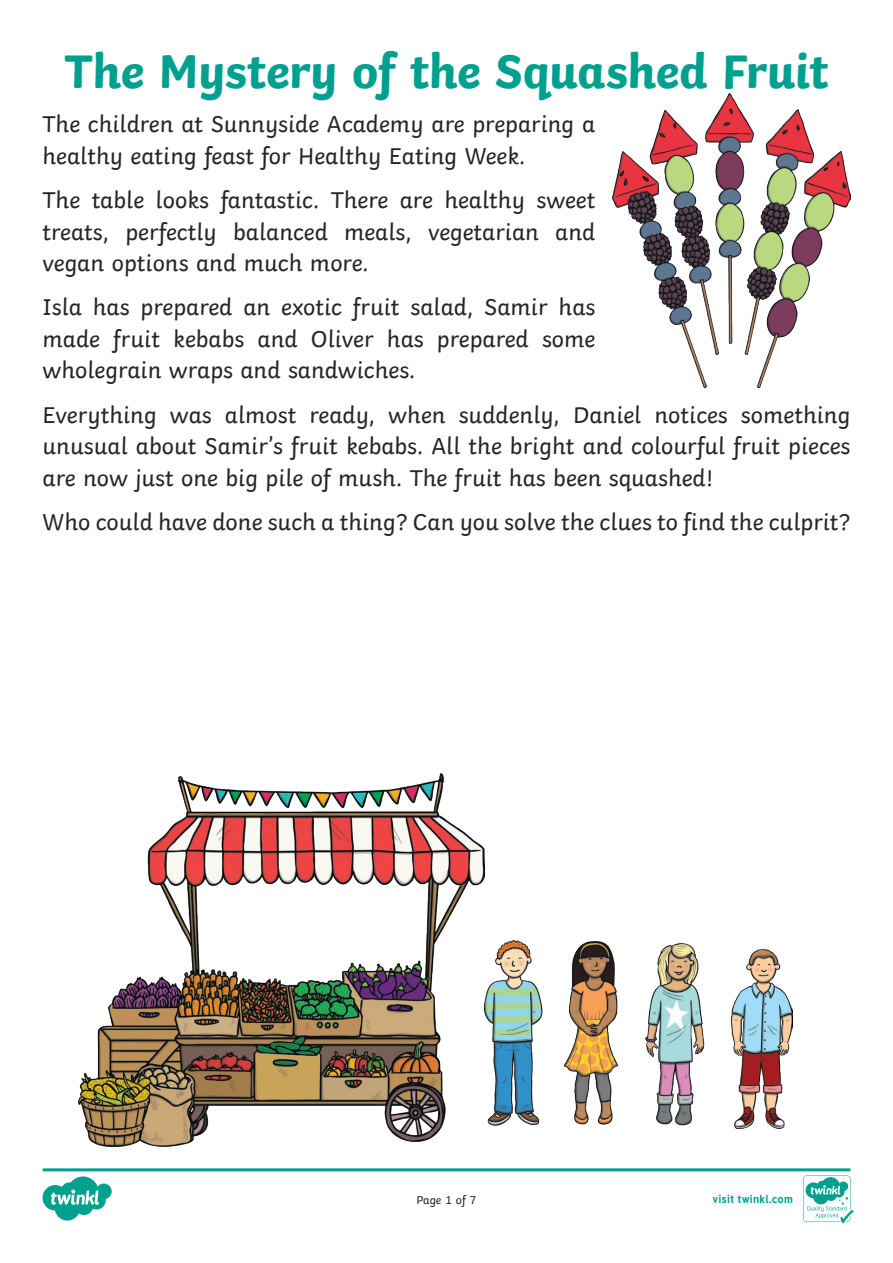
<style>
.page{position:relative;width:893px;height:1263px;background:#fff}
.page>*{position:absolute;margin:0;border:0;box-sizing:border-box;transform-origin:0 0}
.Heading_1{font:700 49.5px "Twinkl";letter-spacing:-.01em;color:#00a08f}
.KS1_Body_Copy{font:24px/31.5px "Twinkl";color:#282526;text-align:justify}
.t1{font:12px "Twinkl";letter-spacing:-.005em;color:#282526}
.t2{font:700 11.4px "Tuffy";letter-spacing:.015em;color:#00a08f}
</style>
<div class="page">
<img style="left:79px;top:774px;width:406px;height:372px">
<img style="left:612px;top:94px;width:238px;height:293px">
<img style="left:485px;top:941px;width:308px;height:188px">
<svg style="left:43px;top:1168px;width:810px;height:55px"></svg>
<p class="Heading_1" style="left:64px;top:31px;width:766px">The Mystery of the Squashed Fruit</p>
<p class="KS1_Body_Copy" style="left:43px;top:106px;width:554px">The children at Sunnyside Academy are preparing a healthy eating feast for Healthy Eating Week.</p>
<p class="KS1_Body_Copy" style="left:43px;top:182px;width:554px">The table looks fantastic. There are healthy sweet treats, perfectly balanced meals, vegetarian and vegan options and much more.</p>
<p class="KS1_Body_Copy" style="left:43px;top:289px;width:554px">Isla has prepared an exotic fruit salad, Samir has made fruit kebabs and Oliver has prepared some wholegrain wraps and sandwiches.</p>
<p class="KS1_Body_Copy" style="left:43px;top:397px;width:809px">Everything was almost ready, when suddenly, Daniel notices something unusual about Samir’s fruit kebabs. All the bright and colourful fruit pieces are now just one big pile of mush. The fruit has been squashed!</p>
<p class="KS1_Body_Copy" style="left:43px;top:504px;width:809px">Who could have done such a thing? Can you solve the clues to find the culprit?</p>
<p class="t1" style="left:416px;top:1191px;width:62px">Page 1 of 7</p>
<p class="t2" style="left:712px;top:1190px;width:82px">visit twinkl.com</p>
</div>
